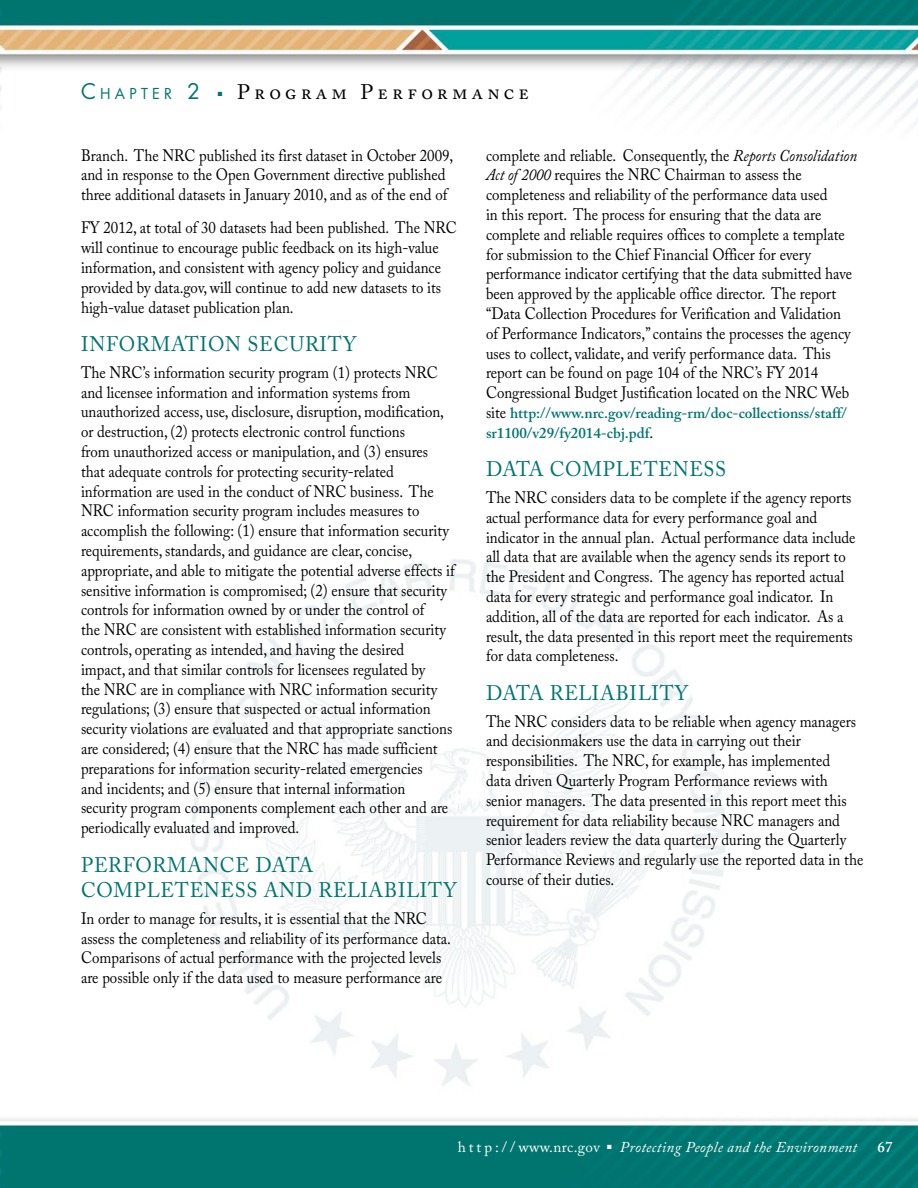
<style>
.page{position:relative;width:918px;height:1188px;background:#fff}
.page>*{position:absolute;margin:0;border:0;box-sizing:border-box;transform-origin:0 0}
.t1{font:21px/25.2px "Adobe Caslon Pro";letter-spacing:.04em;color:#007570;scale:.95 1}
.t2{font:21px "Adobe Caslon Pro";letter-spacing:.2em;color:#000}
.BODY{font:16.5px/19.8px "Adobe Caslon Pro";color:#000;scale:.9 1}
.BODY-2{font:600 15px/19.8px "Adobe Caslon Pro";color:#007570}
.t3{font:italic 15px "Adobe Caslon Pro";letter-spacing:.025em;color:#fff}
.t4{font:15px "Adobe Caslon Pro";letter-spacing:.025em;color:#fff}
.t5{font:600 15px "Adobe Caslon Pro";color:#fff}
.t6{font:14.7px "Futura";letter-spacing:.285em;color:#007570}
.s1{font-size:21px}
.s2{color:#007570}
.s3{font-style:italic}
.s4{font-weight:400;font-size:16.5px;color:#000}
</style>
<div class="page">
<img style="left:0;top:0;width:918px;height:1188px">
<p class="t6" style="left:81px;top:83px;width:120px"><span class="s1">C</span>HAPTER <span class="s1">2</span></p>
<p class="t2" style="left:218px;top:79px;width:313px"><span class="s2">■</span> Program Performance</p>
<p class="BODY" style="left:81px;top:145px;width:415px">Branch. The NRC published its first dataset in October 2009, and in response to the Open Government directive published three additional datasets in January 2010, and as of the end of</p>
<p class="BODY" style="left:81px;top:218px;width:419px">FY 2012, at total of 30 datasets had been published. The NRC will continue to encourage public feedback on its high-value information, and consistent with agency policy and guidance provided by data.gov, will continue to add new datasets to its high-value dataset publication plan.</p>
<h2 class="t1" style="left:81px;top:331px;width:291px">INFORMATION SECURITY</h2>
<p class="BODY" style="left:81px;top:362px;width:419px">The NRC’s information security program (1) protects NRC and licensee information and information systems from unauthorized access, use, disclosure, disruption, modification, or destruction, (2) protects electronic control functions<br>from unauthorized access or manipulation, and (3) ensures<br>that adequate controls for protecting security-related information are used in the conduct of NRC business. The NRC information security program includes measures to accomplish the following: (1) ensure that information security requirements, standards, and guidance are clear, concise, appropriate, and able to mitigate the potential adverse effects if sensitive information is compromised; (2) ensure that security controls for information owned by or under the control of<br>the NRC are consistent with established information security controls, operating as intended, and having the desired<br>impact, and that similar controls for licensees regulated by<br>the NRC are in compliance with NRC information security regulations; (3) ensure that suspected or actual information security violations are evaluated and that appropriate sanctions are considered; (4) ensure that the NRC has made sufficient preparations for information security-related emergencies<br>and incidents; and (5) ensure that internal information<br>security program components complement each other and are periodically evaluated and improved.</p>
<h2 class="t1" style="left:81px;top:852px;width:397px">PERFORMANCE DATA<br>COMPLETENESS AND RELIABILITY</h2>
<p class="BODY" style="left:81px;top:908px;width:413px">In order to manage for results, it is essential that the NRC assess the completeness and reliability of its performance data.<br>Comparisons of actual performance with the projected levels are possible only if the data used to measure performance are</p>
<p class="BODY" style="left:486px;top:145px;width:414px">complete and reliable. Consequently, the <span class="s3">Reports Consolidation Act of 2000</span> requires the NRC Chairman to assess the completeness and reliability of the performance data used<br>in this report. The process for ensuring that the data are complete and reliable requires offices to complete a template for submission to the Chief Financial Officer for every performance indicator certifying that the data submitted have been approved by the applicable office director. The report “Data Collection Procedures for Verification and Validation of Performance Indicators,” contains the processes the agency uses to collect, validate, and verify performance data. This report can be found on page 104 of the NRC’s FY 2014<br>Congressional Budget Justification located on the NRC Web</p>
<p class="BODY-2" style="left:486px;top:403px;width:362px"><span class="s4">site</span> http://www.nrc.gov/reading-rm/doc-collectionss/staff/ sr1100/v29/fy2014-cbj.pdf<span class="s4">.</span></p>
<h2 class="t1" style="left:486px;top:457px;width:254px">DATA COMPLETENESS</h2>
<p class="BODY" style="left:486px;top:487px;width:412px">The NRC considers data to be complete if the agency reports actual performance data for every performance goal and indicator in the annual plan. Actual performance data include all data that are available when the agency sends its report to the President and Congress. The agency has reported actual data for every strategic and performance goal indicator. In addition, all of the data are reported for each indicator. As a result, the data presented in this report meet the requirements for data completeness.</p>
<h2 class="t1" style="left:486px;top:680px;width:214px">DATA RELIABILITY</h2>
<p class="BODY" style="left:486px;top:711px;width:421px">The NRC considers data to be reliable when agency managers and decisionmakers use the data in carrying out their responsibilities. The NRC, for example, has implemented<br>data driven Quarterly Program Performance reviews with senior managers. The data presented in this report meet this requirement for data reliability because NRC managers and senior leaders review the data quarterly during the Quarterly Performance Reviews and regularly use the reported data in the course of their duties.</p>
<p class="t4" style="left:458px;top:1138px;width:144px">h t t p : / / www.nrc.gov</p>
<p class="t3" style="left:607px;top:1138px;width:252px">■ Protecting People and the Environment</p>
<p class="t5" style="left:878px;top:1138px;width:16px">67</p>
</div>
